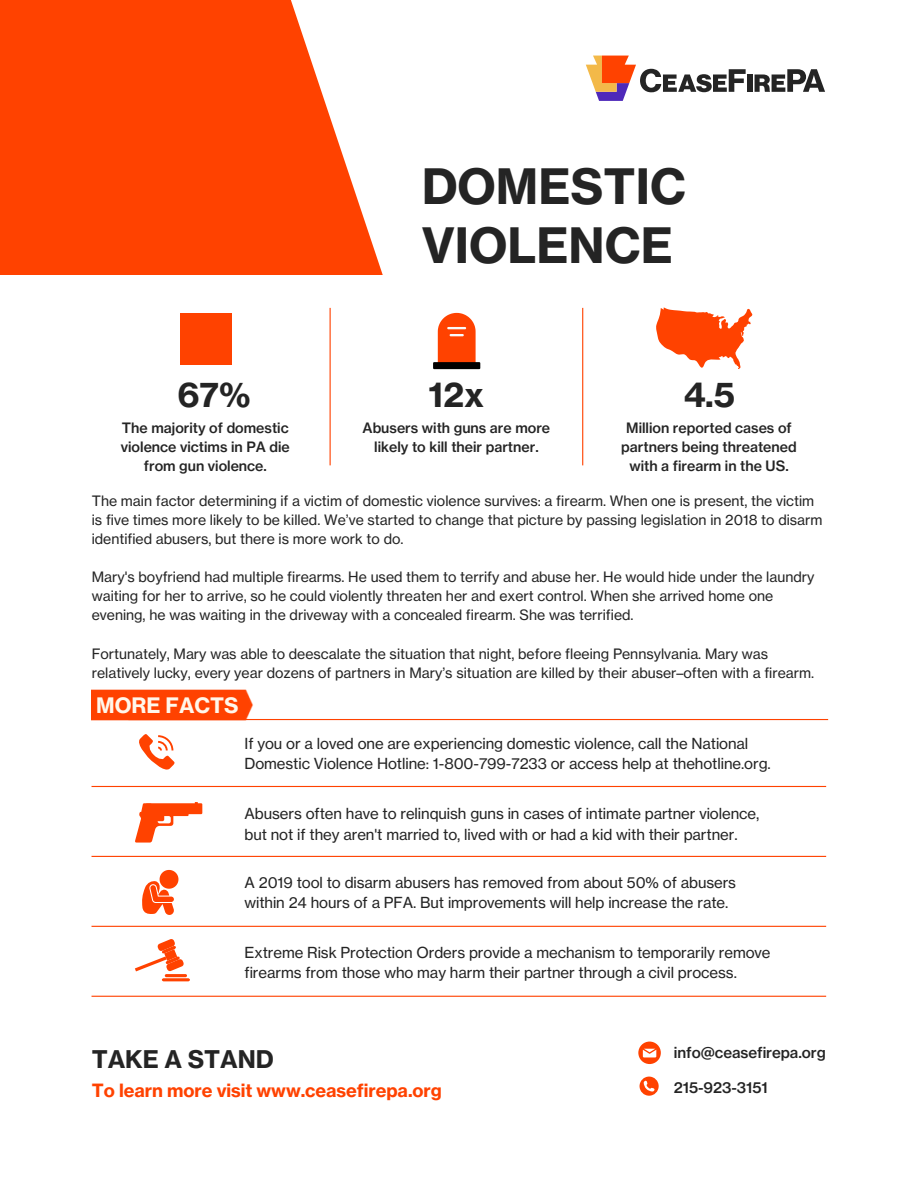
<style>
.page{position:relative;width:918px;height:1188px;background:#fff}
.page>*{position:absolute;margin:0;border:0;box-sizing:border-box;transform-origin:0 0}
.t1{font:48px/59.7px "N Haas Grotesk TX Pro 75 Bd";color:#242424}
.t2{font:33.9px "N Haas Grotesk TX Pro 75 Bd";color:#242424}
.t3{font:24px "N Haas Grotesk TX Pro 75 Bd";letter-spacing:-.005em;color:#242424}
.t4{font:21px "N Haas Grotesk TX Pro 75 Bd";color:#fff7eb}
.t5{font:18px "N Haas Grotesk TX Pro 75 Bd";letter-spacing:-.005em;color:#ff4200}
.t6{font:15px/20.2px "N Haas Grotesk TX Std 55 Rg";letter-spacing:-.005em;color:#242424}
.t7{font:15px "N Haas Grotesk TX Pro 65 Md";letter-spacing:-.005em;color:#242424}
.t8{font:14.1px/19px "N Haas Grotesk TX Std 55 Rg";color:#242424}
.t9{font:14.1px/19px "N Haas Grotesk TX Pro 65 Md";color:#242424;text-align:center}
</style>
<div class="page">
<svg style="left:261px;top:0;width:122px;height:274px"></svg>
<div style="left:0;top:0;width:261px;height:274px;background:#ff4200"></div>
<div style="left:180px;top:313px;width:51px;height:52px;background:#ff4200"></div>
<hr style="left:92px;top:786px;width:734px;height:1px;background:#ff4200">
<hr style="left:92px;top:856px;width:734px;height:1px;background:#ff4200">
<hr style="left:92px;top:926px;width:734px;height:1px;background:#ff4200">
<hr style="left:92px;top:996px;width:734px;height:1px;background:#ff4200">
<hr style="left:330px;top:308px;width:1px;height:157px;background:#ff4200">
<hr style="left:582px;top:308px;width:1px;height:157px;background:#ff4200">
<hr style="left:128px;top:719px;width:700px;height:1px;background:#ff4200">
<img style="left:92px;top:689px;width:165px;height:32px">
<svg style="left:640px;top:1077px;width:19px;height:19px"></svg>
<svg style="left:638px;top:1042px;width:23px;height:22px"></svg>
<svg style="left:586px;top:56px;width:160px;height:45px"></svg>
<div style="left:747px;top:75px;width:5px;height:17px;background:#242424"></div>
<svg style="left:755px;top:69px;width:70px;height:23px"></svg>
<svg style="left:656px;top:308px;width:97px;height:61px"></svg>
<svg style="left:433px;top:313px;width:47px;height:56px"></svg>
<svg style="left:139px;top:734px;width:36px;height:36px"></svg>
<svg style="left:135px;top:802px;width:67px;height:41px"></svg>
<svg style="left:142px;top:870px;width:36px;height:45px"></svg>
<svg style="left:135px;top:939px;width:49px;height:33px"></svg>
<hr style="left:165px;top:974px;width:22px;height:3px;background:#ff4200;border-radius:2px">
<hr style="left:162px;top:978px;width:28px;height:3px;background:#ff4200;border-radius:2px">
<h1 class="t1" style="left:422px;top:156px;width:266px">DOMESTIC<br>VIOLENCE</h1>
<h2 class="t2" style="left:177px;top:374px;width:75px">67%</h2>
<p class="t9" style="left:121px;top:418px;width:170px">The majority of domestic violence victims in PA die from gun violence.</p>
<p class="t9" style="left:363px;top:418px;width:189px">Abusers with guns are more likely to kill their partner.</p>
<h2 class="t2" style="left:429px;top:374px;width:57px">12x</h2>
<h2 class="t2" style="left:683px;top:374px;width:54px">4.5</h2>
<p class="t9" style="left:621px;top:418px;width:177px">Million reported cases of partners being threatened with a firearm in the US.</p>
<p class="t8" style="left:92px;top:491px;width:732px">The main factor determining if a victim of domestic violence survives: a firearm. When one is present, the victim is five times more likely to be killed. We’ve started to change that picture by passing legislation in 2018 to disarm identified abusers, but there is more work to do.</p>
<p class="t8" style="left:92px;top:568px;width:724px">Mary's boyfriend had multiple firearms. He used them to terrify and abuse her. He would hide under the laundry waiting for her to arrive, so he could violently threaten her and exert control. When she arrived home one evening, he was waiting in the driveway with a concealed firearm. She was terrified.</p>
<p class="t8" style="left:92px;top:644px;width:724px">Fortunately, Mary was able to deescalate the situation that night, before fleeing Pennsylvania. Mary was relatively lucky, every year dozens of partners in Mary’s situation are killed by their abuser–often with a firearm.</p>
<h3 class="t4" style="left:96px;top:692px;width:144px">MORE FACTS</h3>
<p class="t6" style="left:245px;top:733px;width:528px">If you or a loved one are experiencing domestic violence, call the National<br>Domestic Violence Hotline: 1-800-799-7233 or access help at thehotline.org.</p>
<p class="t6" style="left:245px;top:804px;width:516px">Abusers often have to relinquish guns in cases of intimate partner violence, but not if they aren't married to, lived with or had a kid with their partner.</p>
<p class="t6" style="left:245px;top:872px;width:493px">A 2019 tool to disarm abusers has removed from about 50% of abusers within 24 hours of a PFA. But improvements will help increase the rate.</p>
<p class="t6" style="left:245px;top:942px;width:528px">Extreme Risk Protection Orders provide a mechanism to temporarily remove firearms from those who may harm their partner through a civil process.</p>
<h3 class="t3" style="left:92px;top:1044px;width:183px">TAKE A STAND</h3>
<p class="t5" style="left:92px;top:1079px;width:352px">To learn more visit www.ceasefirepa.org</p>
<p class="t7" style="left:674px;top:1043px;width:153px">info@ceasefirepa.org</p>
<p class="t7" style="left:674px;top:1078px;width:95px">215-923-3151</p>
</div>
